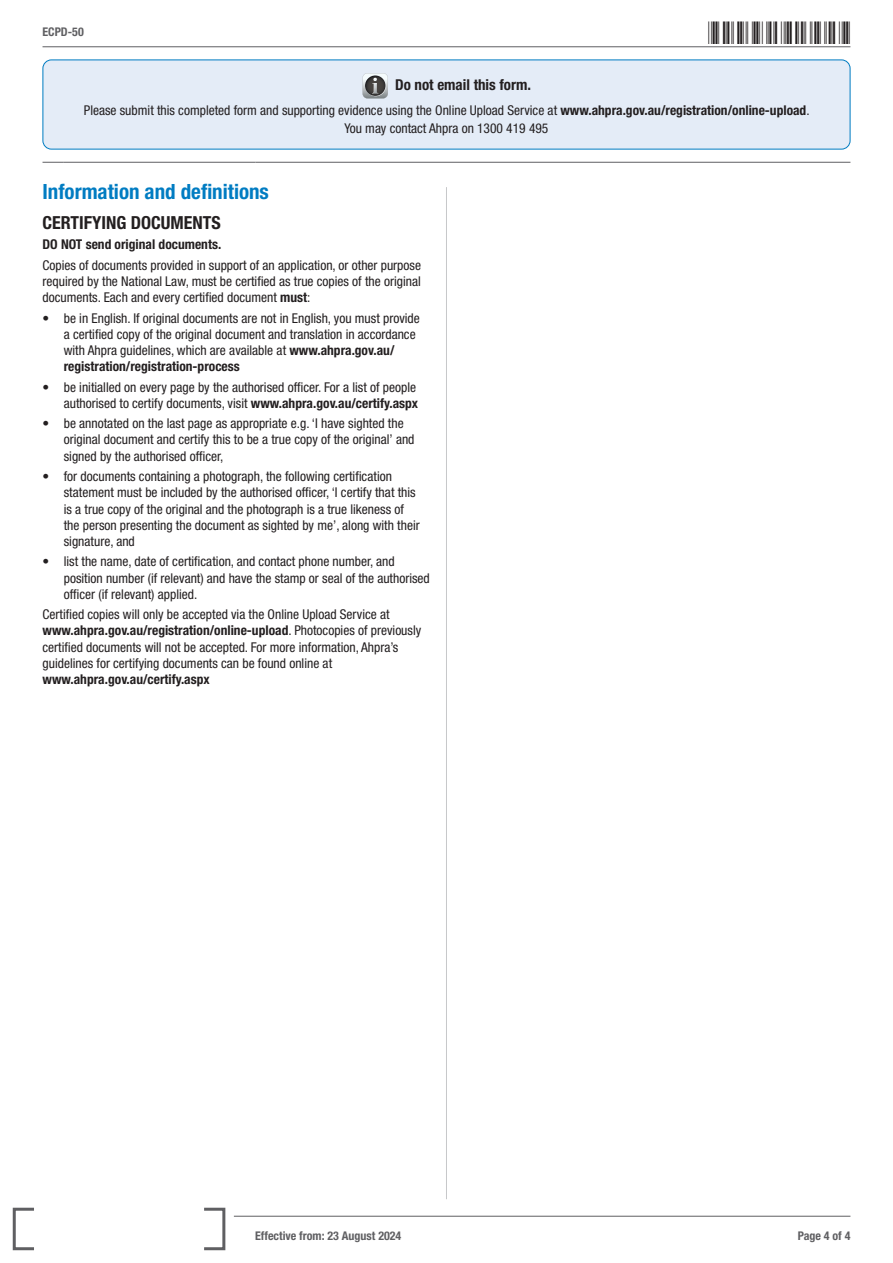
<style>
.page{position:relative;width:893px;height:1263px;background:#fff}
.page>*{position:absolute;margin:0;border:0;box-sizing:border-box;transform-origin:0 0}
.t1{font:30px "Free 3 of 9";letter-spacing:.1em;color:#231f20}
.Guidelines-header{font:700 condensed 21px "Helvetica Neue LT Std";color:#007cc2}
.Guidelines-subheader{font:700 condensed 18px "Helvetica Neue LT Std";color:#231f20}
.Guidelines-subheader-2{font:700 condensed 15px "Helvetica Neue LT Std";color:#231f20}
.Guidelines-paragraph{font:condensed 13.5px/16.2px "Helvetica Neue LT Std";color:#231f20}
.Guidelines-subheader-3{font:condensed 13.5px "Helvetica Neue LT Std";color:#231f20}
.Guidelines-paragraph-2{font:700 condensed 13.5px "Helvetica Neue LT Std";color:#231f20}
.t2{font:700 condensed 12px "Helvetica Neue LT Std";color:#5f5f62}
.s1{font-weight:700}
</style>
<div class="page">
<svg style="left:12px;top:1207px;width:214px;height:44px"></svg>
<hr style="left:43px;top:47px;width:807px;height:1px;background:#5f5f62">
<hr style="left:234px;top:1216px;width:616px;height:1px;background:#5f5f62">
<svg style="left:43px;top:162px;width:21px;height:1px"></svg>
<hr style="left:64px;top:162px;width:192px;height:1px;background:#5f5f62">
<hr style="left:256px;top:162px;width:594px;height:1px;background:#5f5f62">
<div style="left:43px;top:60px;width:807px;height:89px;background:#e4ecf7;border-radius:9px"></div>
<svg style="left:362px;top:73px;width:26px;height:26px"></svg>
<div style="left:43px;top:60px;width:807px;height:89px;border:1px solid #007cc2;border-radius:9px"></div>
<hr style="left:446px;top:187px;width:1px;height:1012px;background:#c7c8ca">
<p class="t2" style="left:43px;top:25px;width:43px">ECPD-50</p>
<h1 class="t1" style="left:709px;top:16px;width:143px">*ECPD-504*</h1>
<p class="Guidelines-subheader-2" style="left:395px;top:76px;width:137px">Do not email this form.</p>
<p class="Guidelines-subheader-3" style="left:84px;top:102px;width:727px">Please submit this completed form and supporting evidence using the Online Upload Service at <span class="s1">www.ahpra.gov.au/registration/online-upload</span>.</p>
<p class="Guidelines-subheader-3" style="left:345px;top:120px;width:205px">You may contact Ahpra on 1300 419 495</p>
<p class="Guidelines-header" style="left:43px;top:178px;width:228px">Information and definitions</p>
<p class="Guidelines-subheader" style="left:43px;top:211px;width:180px">CERTIFYING DOCUMENTS</p>
<p class="Guidelines-paragraph-2" style="left:43px;top:236px;width:180px">DO NOT send original documents.</p>
<p class="Guidelines-paragraph" style="left:43px;top:257px;width:380px;text-align:justify">Copies of documents provided in support of an application, or other purpose required by the National Law, must be certified as true copies of the original documents. Each and every certified document <span class="s1">must</span>:</p>
<p class="Guidelines-paragraph" style="left:64px;top:310px;width:358px;text-indent:-21px">• be in English. If original documents are not in English, you must provide a certified copy of the original document and translation in accordance with Ahpra guidelines, which are available at <span class="s1">www.ahpra.gov.au/ registration/registration-process</span></p>
<p class="Guidelines-paragraph" style="left:43px;top:379px;width:377px;text-align:right">• be initialled on every page by the authorised officer. For a list of people authorised to certify documents, visit <span class="s1">www.ahpra.gov.au/certify.aspx</span></p>
<p class="Guidelines-paragraph" style="left:64px;top:415px;width:352px;text-indent:-21px">• be annotated on the last page as appropriate e.g. ‘I have sighted the original document and certify this to be a true copy of the original’ and signed by the authorised officer,</p>
<p class="Guidelines-paragraph" style="left:64px;top:468px;width:357px;text-indent:-21px">• for documents containing a photograph, the following certification statement must be included by the authorised officer, ‘I certify that this is a true copy of the original and the photograph is a true likeness of the person presenting the document as sighted by me’, along with their signature, and</p>
<p class="Guidelines-paragraph" style="left:64px;top:553px;width:368px;text-indent:-21px">• list the name, date of certification, and contact phone number, and position number (if relevant) and have the stamp or seal of the authorised officer (if relevant) applied.</p>
<p class="Guidelines-paragraph" style="left:43px;top:606px;width:380px">Certified copies will only be accepted via the Online Upload Service at <span class="s1">www.ahpra.gov.au/registration/online-upload</span>. Photocopies of previously certified documents will not be accepted. For more information, Ahpra’s guidelines for certifying documents can be found online at <span class="s1">www.ahpra.gov.au/certify.aspx</span></p>
<p class="t2" style="left:255px;top:1228px;width:148px">Effective from: 23 August 2024</p>
<p class="t2" style="left:798px;top:1228px;width:54px">Page 4 of 4</p>
</div>
